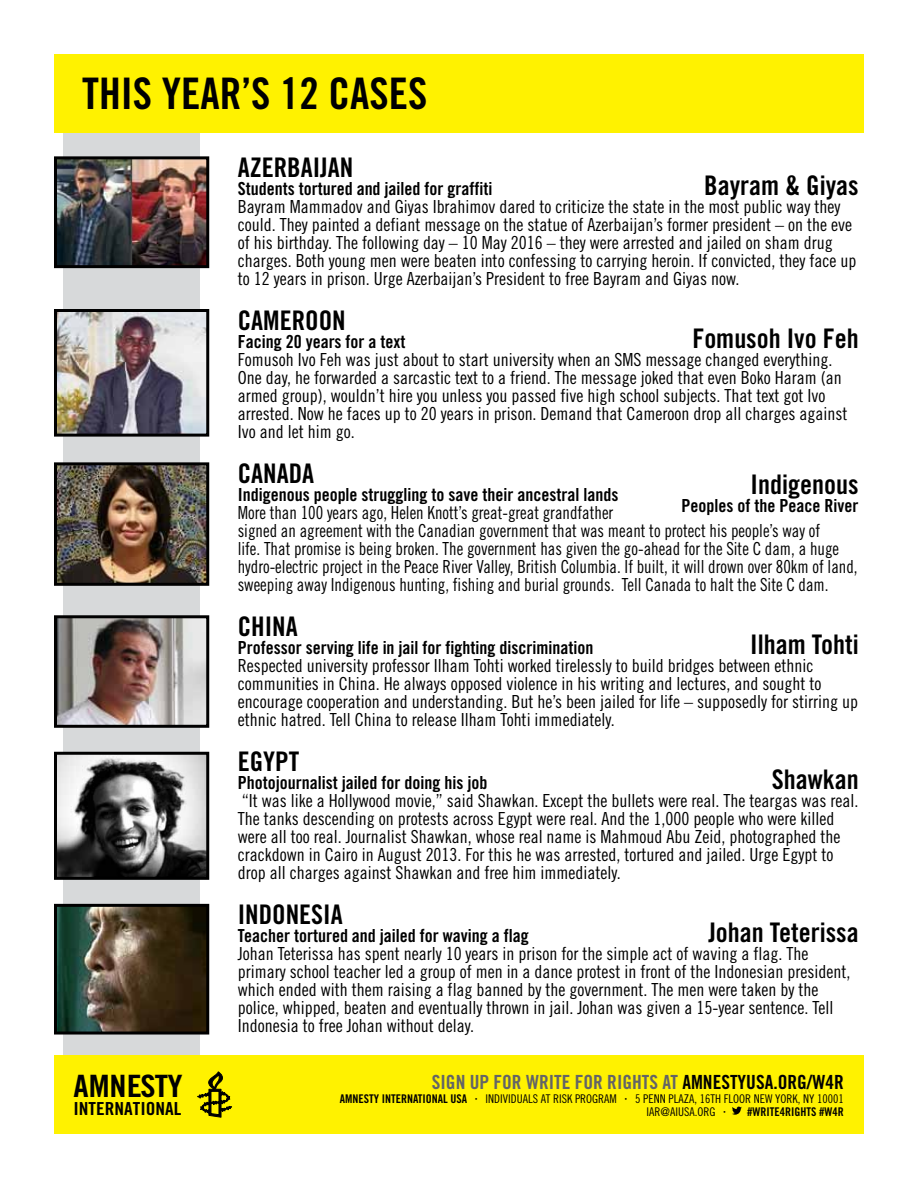
<style>
.page{position:relative;width:918px;height:1188px;background:#fff}
.page>*{position:absolute;margin:0;border:0;box-sizing:border-box;transform-origin:0 0}
.t1{font:43.5px "Trade Gothic Bold Cond Twenty";color:#000}
.t2{font:30.75px "Trade Gothic Bold Cond Twenty";letter-spacing:-.01em;color:#000;scale:1.11 1}
.t3{font:27px "Trade Gothic Bold Cond Twenty";color:#000}
.t4{font:19.5px "Trade Gothic Bold Cond Twenty";color:#636466}
.t5{font:18px/18px "Trade Gothic Cond Eighteen";color:#000}
.t6{font:18px/18px "Trade Gothic Cond Eighteen";color:#000;scale:.94 1}
.t7{font:18px "Trade Gothic Bold Cond Twenty";color:#000}
.t8{font:18px "Trade Gothic Bold Cond Twenty";color:#000;scale:1.08 1}
.t9{font:12px/13.8px "Trade Gothic Cond Eighteen";color:#000}
.t10{font:12px "Trade Gothic Bold Cond Twenty";color:#000}
.s1{color:#000}
</style>
<div class="page">
<div style="left:63px;top:130px;width:137px;height:948px;background:#d7d9da"></div>
<div style="left:54px;top:1055px;width:810px;height:79px;background:#fff200"></div>
<svg style="left:197px;top:1072px;width:35px;height:45px"></svg>
<svg style="left:732px;top:1107px;width:10px;height:8px"></svg>
<div style="left:54px;top:54px;width:810px;height:79px;background:#fff200"></div>
<img style="left:58px;top:160px;width:147px;height:104px">
<div style="left:54px;top:156px;width:155px;height:112px;border:3px solid #000"></div>
<img style="left:58px;top:313px;width:147px;height:120px">
<div style="left:54px;top:309px;width:155px;height:128px;border:3px solid #000"></div>
<img style="left:58px;top:466px;width:147px;height:116px">
<div style="left:54px;top:462px;width:155px;height:124px;border:3px solid #000"></div>
<img style="left:58px;top:619px;width:147px;height:105px">
<div style="left:54px;top:615px;width:155px;height:113px;border:3px solid #000"></div>
<img style="left:58px;top:756px;width:147px;height:120px">
<div style="left:54px;top:752px;width:155px;height:128px;border:3px solid #000"></div>
<img style="left:58px;top:908px;width:147px;height:123px">
<div style="left:54px;top:904px;width:155px;height:131px;border:3px solid #000"></div>
<h1 class="t1" style="left:82px;top:67px;width:347px">THIS YEAR’S 12 CASES</h1>
<h2 class="t2" style="left:74px;top:1068px;width:100px">AMNESTY</h2>
<p class="t8" style="left:74px;top:1098px;width:101px">INTERNATIONAL</p>
<h3 class="t3" style="left:238px;top:151px;width:117px">AZERBAIJAN</h3>
<p class="t7" style="left:238px;top:178px;width:256px">Students tortured and jailed for graffiti</p>
<h3 class="t3" style="left:704px;top:169px;width:156px">Bayram &amp; Giyas</h3>
<p class="t5" style="left:238px;top:197px;width:620px">Bayram Mammadov and Giyas Ibrahimov dared to criticize the state in the most public way they could. They painted a defiant message on the statue of Azerbaijan’s former president – on the eve of his birthday. The following day – 10 May 2016 – they were arrested and jailed on sham drug charges. Both young men were beaten into confessing to carrying heroin. If convicted, they face up to 12 years in prison. Urge Azerbaijan’s President to free Bayram and Giyas now.</p>
<h3 class="t3" style="left:238px;top:304px;width:109px">CAMEROON</h3>
<p class="t7" style="left:238px;top:331px;width:169px">Facing 20 years for a text</p>
<h3 class="t3" style="left:692px;top:322px;width:168px">Fomusoh Ivo Feh</h3>
<p class="t5" style="left:238px;top:350px;width:611px">Fomusoh Ivo Feh was just about to start university when an SMS message changed everything.<br>One day, he forwarded a sarcastic text to a friend. The message joked that even Boko Haram (an armed group), wouldn’t hire you unless you passed five high school subjects. That text got Ivo arrested. Now he faces up to 20 years in prison. Demand that Cameroon drop all charges against Ivo and let him go.</p>
<h3 class="t3" style="left:238px;top:457px;width:78px">CANADA</h3>
<p class="t7" style="left:238px;top:484px;width:382px">Indigenous people struggling to save their ancestral lands</p>
<p class="t6" style="left:238px;top:503px;width:661px">More than 100 years ago, Helen Knott’s great-great grandfather<br>signed an agreement with the Canadian government that was meant to protect his people’s way of<br>life. That promise is being broken. The government has given the go-ahead for the Site C dam, a huge hydro-electric project in the Peace River Valley, British Columbia. If built, it will drown over 80km of land, sweeping away Indigenous hunting, fishing and burial grounds. Tell Canada to halt the Site C dam.</p>
<h3 class="t3" style="left:238px;top:610px;width:61px">CHINA</h3>
<p class="t7" style="left:238px;top:637px;width:357px">Professor serving life in jail for fighting discrimination</p>
<h3 class="t3" style="left:750px;top:628px;width:110px">Ilham Tohti</h3>
<p class="t5" style="left:238px;top:656px;width:622px">Respected university professor Ilham Tohti worked tirelessly to build bridges between ethnic communities in China. He always opposed violence in his writing and lectures, and sought to encourage cooperation and understanding. But he’s been jailed for life – supposedly for stirring up ethnic hatred. Tell China to release Ilham Tohti immediately.</p>
<h3 class="t3" style="left:238px;top:745px;width:63px">EGYPT</h3>
<p class="t7" style="left:238px;top:772px;width:251px">Photojournalist jailed for doing his job</p>
<h3 class="t3" style="left:772px;top:763px;width:88px">Shawkan</h3>
<p class="t5" style="left:238px;top:791px;width:622px">“It was like a Hollywood movie,” said Shawkan. Except the bullets were real. The teargas was real.<br>The tanks descending on protests across Egypt were real. And the 1,000 people who were killed were all too real. Journalist Shawkan, whose real name is Mahmoud Abu Zeid, photographed the crackdown in Cairo in August 2013. For this he was arrested, tortured and jailed. Urge Egypt to drop all charges against Shawkan and free him immediately.</p>
<h3 class="t3" style="left:238px;top:898px;width:106px">INDONESIA</h3>
<p class="t7" style="left:238px;top:925px;width:293px">Teacher tortured and jailed for waving a flag</p>
<h3 class="t3" style="left:708px;top:916px;width:152px">Johan Teterissa</h3>
<p class="t5" style="left:238px;top:944px;width:614px">Johan Teterissa has spent nearly 10 years in prison for the simple act of waving a flag. The primary school teacher led a group of men in a dance protest in front of the Indonesian president, which ended with them raising a flag banned by the government. The men were taken by the police, whipped, beaten and eventually thrown in jail. Johan was given a 15-year sentence. Tell Indonesia to free Johan without delay.</p>
<h3 class="t3" style="left:751px;top:468px;width:109px">Indigenous</h3>
<p class="t7" style="left:682px;top:495px;width:178px">Peoples of the Peace River</p>
<p class="t4" style="left:432px;top:1070px;width:413px">SIGN UP FOR WRITE FOR RIGHTS AT <span class="s1">AMNESTYUSA.ORG/W4R</span></p>
<p class="t10" style="left:340px;top:1091px;width:129px">AMNESTY INTERNATIONAL USA</p>
<p class="t9" style="left:475px;top:1091px;width:143px">● INDIVIDUALS AT RISK PROGRAM</p>
<p class="t9" style="left:647px;top:1091px;width:199px;text-indent:-22px">● 5 PENN PLAZA, 16TH FLOOR NEW YORK, NY 10001<br>IAR@AIUSA.ORG</p>
<p class="t10" style="left:724px;top:1105px;width:122px">● #WRITE4RIGHTS #W4R</p>
</div>
